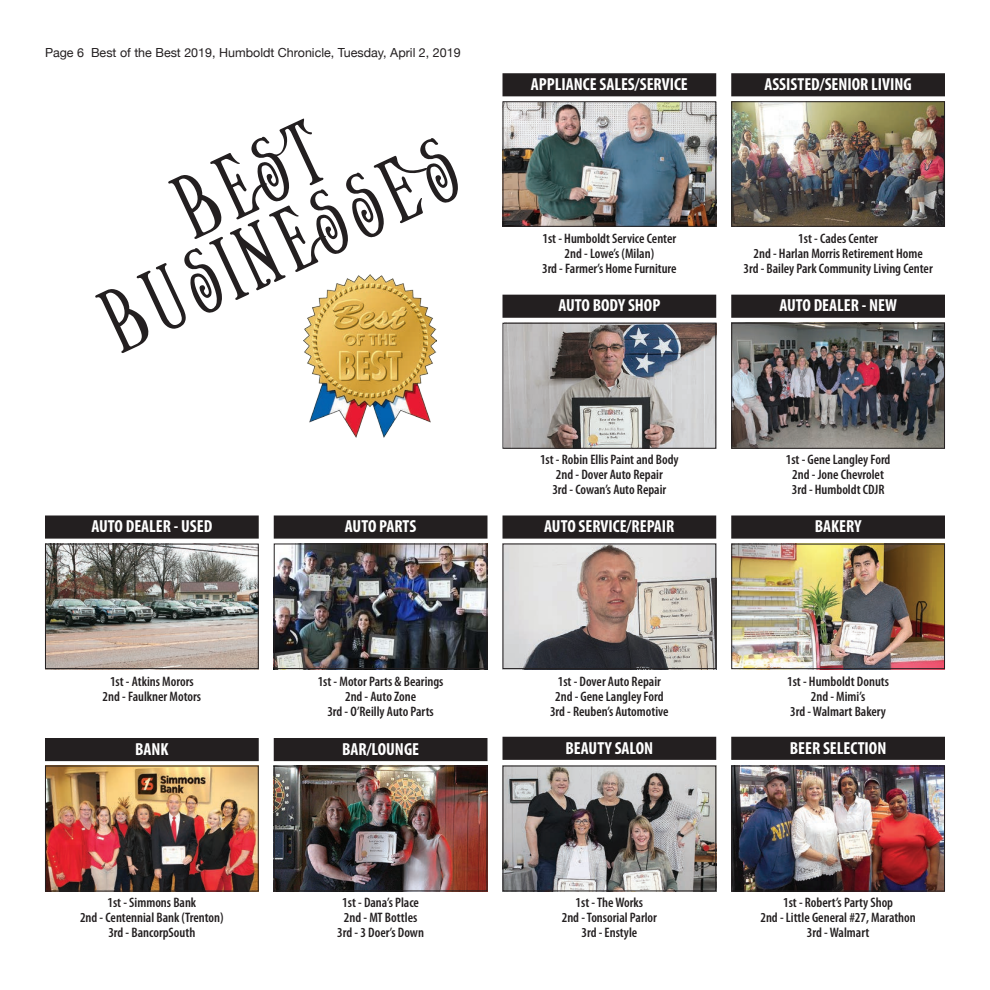
<style>
.page{position:relative;width:990px;height:990px;background:#fff}
.page>*{position:absolute;margin:0;border:0;box-sizing:border-box;transform-origin:0 0}
.t1{font:expanded 75px/72.5px "Helena";color:#231f20;text-align:center}
.t2{font:700 condensed 17.5px "Myriad Pro";color:#fff}
.t3{font:600 condensed 13.75px/15px "Myriad Pro";color:#231f20;text-align:center}
.t4{font:12.5px "Helvetica Neue";color:#231f20}
</style>
<div class="page">
<img style="left:304px;top:274px;width:132px;height:163px">
<div style="left:503px;top:74px;width:213px;height:22px;background:#231f20"></div>
<div style="left:502px;top:73px;width:214px;height:23px;border:1px solid #231f20"></div>
<div style="left:732px;top:74px;width:212px;height:22px;background:#231f20"></div>
<div style="left:731px;top:73px;width:214px;height:23px;border:1px solid #231f20"></div>
<div style="left:732px;top:295px;width:212px;height:22px;background:#231f20"></div>
<div style="left:731px;top:295px;width:214px;height:23px;border:1px solid #231f20"></div>
<div style="left:503px;top:295px;width:213px;height:22px;background:#231f20"></div>
<div style="left:502px;top:295px;width:214px;height:23px;border:1px solid #231f20"></div>
<div style="left:46px;top:516px;width:212px;height:22px;background:#231f20"></div>
<div style="left:45px;top:515px;width:214px;height:24px;border:1px solid #231f20"></div>
<div style="left:503px;top:516px;width:213px;height:22px;background:#231f20"></div>
<div style="left:502px;top:515px;width:214px;height:24px;border:1px solid #231f20"></div>
<div style="left:274px;top:516px;width:213px;height:22px;background:#231f20"></div>
<div style="left:274px;top:515px;width:214px;height:24px;border:1px solid #231f20"></div>
<div style="left:732px;top:516px;width:212px;height:22px;background:#231f20"></div>
<div style="left:731px;top:515px;width:214px;height:24px;border:1px solid #231f20"></div>
<div style="left:274px;top:739px;width:213px;height:21px;background:#231f20"></div>
<div style="left:274px;top:738px;width:214px;height:23px;border:1px solid #231f20"></div>
<div style="left:46px;top:739px;width:212px;height:21px;background:#231f20"></div>
<div style="left:45px;top:738px;width:214px;height:23px;border:1px solid #231f20"></div>
<div style="left:503px;top:737px;width:213px;height:22px;background:#231f20"></div>
<div style="left:502px;top:737px;width:214px;height:23px;border:1px solid #231f20"></div>
<div style="left:732px;top:737px;width:212px;height:22px;background:#231f20"></div>
<div style="left:731px;top:737px;width:214px;height:23px;border:1px solid #231f20"></div>
<img style="left:733px;top:103px;width:210px;height:122px">
<div style="left:731px;top:101px;width:214px;height:126px;border:1px solid #231f20"></div>
<img style="left:504px;top:103px;width:210px;height:122px">
<div style="left:502px;top:101px;width:214px;height:126px;border:1px solid #231f20"></div>
<img style="left:733px;top:325px;width:210px;height:122px">
<div style="left:731px;top:323px;width:214px;height:126px;border:1px solid #231f20"></div>
<img style="left:504px;top:325px;width:210px;height:122px">
<div style="left:502px;top:323px;width:214px;height:126px;border:1px solid #231f20"></div>
<img style="left:733px;top:546px;width:210px;height:121px">
<div style="left:731px;top:544px;width:214px;height:125px;border:1px solid #231f20"></div>
<img style="left:276px;top:545px;width:210px;height:122px">
<div style="left:274px;top:543px;width:214px;height:126px;border:1px solid #231f20"></div>
<img style="left:504px;top:545px;width:210px;height:122px">
<div style="left:502px;top:543px;width:214px;height:126px;border:1px solid #231f20"></div>
<img style="left:47px;top:546px;width:210px;height:121px">
<div style="left:45px;top:544px;width:214px;height:125px;border:1px solid #231f20"></div>
<img style="left:733px;top:768px;width:210px;height:122px">
<div style="left:731px;top:766px;width:214px;height:126px;border:1px solid #231f20"></div>
<img style="left:276px;top:768px;width:210px;height:121px">
<div style="left:274px;top:766px;width:214px;height:125px;border:1px solid #231f20"></div>
<img style="left:504px;top:768px;width:210px;height:121px">
<div style="left:502px;top:766px;width:214px;height:125px;border:1px solid #231f20"></div>
<img style="left:47px;top:768px;width:210px;height:122px">
<div style="left:45px;top:766px;width:214px;height:126px;border:1px solid #231f20"></div>
<p class="t4" style="left:45px;top:45px;width:417px">Page 6 Best of the Best 2019, Humboldt Chronicle, Tuesday, April 2, 2019</p>
<h1 class="t1" style="left:56px;top:231px;width:395px;rotate:-25deg">Best<br>BusinessES</h1>
<p class="t2" style="left:531px;top:73px;width:158px">APPLIANCE SALES/SERVICE</p>
<p class="t2" style="left:764px;top:73px;width:149px">ASSISTED/SENIOR LIVING</p>
<p class="t3" style="left:542px;top:231px;width:136px">1st - Humboldt Service Center<br>2nd - Lowe’s (Milan)<br>3rd - Farmer’s Home Furniture</p>
<p class="t3" style="left:743px;top:231px;width:191px">1st - Cades Center<br>2nd - Harlan Morris Retirement Home<br>3rd - Bailey Park Community Living Center</p>
<p class="t2" style="left:558px;top:295px;width:103px">AUTO BODY SHOP</p>
<p class="t2" style="left:779px;top:295px;width:119px">AUTO DEALER - NEW</p>
<p class="t3" style="left:540px;top:452px;width:140px">1st - Robin Ellis Paint and Body<br>2nd - Dover Auto Repair<br>3rd - Cowan’s Auto Repair</p>
<p class="t3" style="left:786px;top:452px;width:106px">1st - Gene Langley Ford<br>2nd - Jone Chevrolet<br>3rd - Humboldt CDJR</p>
<p class="t2" style="left:91px;top:516px;width:122px">AUTO DEALER - USED</p>
<p class="t2" style="left:345px;top:516px;width:73px">AUTO PARTS</p>
<p class="t2" style="left:544px;top:516px;width:132px">AUTO SERVICE/REPAIR</p>
<p class="t2" style="left:815px;top:516px;width:48px">BAKERY</p>
<p class="t3" style="left:103px;top:674px;width:100px">1st - Atkins Morors<br>2nd - Faulkner Motors</p>
<p class="t3" style="left:318px;top:674px;width:127px">1st - Motor Parts &amp; Bearings<br>2nd - Auto Zone<br>3rd - O’Reilly Auto Parts</p>
<p class="t3" style="left:550px;top:674px;width:120px">1st - Dover Auto Repair<br>2nd - Gene Langley Ford<br>3rd - Reuben’s Automotive</p>
<p class="t3" style="left:787px;top:674px;width:103px">1st - Humboldt Donuts<br>2nd - Mimi’s<br>3rd - Walmart Bakery</p>
<p class="t2" style="left:135px;top:738px;width:35px">BANK</p>
<p class="t2" style="left:342px;top:738px;width:79px">BAR/LOUNGE</p>
<p class="t2" style="left:566px;top:737px;width:89px">BEAUTY SALON</p>
<p class="t2" style="left:790px;top:737px;width:98px">BEER SELECTION</p>
<p class="t3" style="left:80px;top:895px;width:145px">1st - Simmons Bank<br>2nd - Centennial Bank (Trenton)<br>3rd - BancorpSouth</p>
<p class="t3" style="left:337px;top:895px;width:88px">1st - Dana’s Place<br>2nd - MT Bottles<br>3rd - 3 Doer’s Down</p>
<p class="t3" style="left:562px;top:895px;width:97px">1st - The Works<br>2nd - Tonsorial Parlor<br>3rd - Enstyle</p>
<p class="t3" style="left:760px;top:895px;width:157px">1st - Robert’s Party Shop<br>2nd - Little General #27, Marathon<br>3rd - Walmart</p>
</div>
